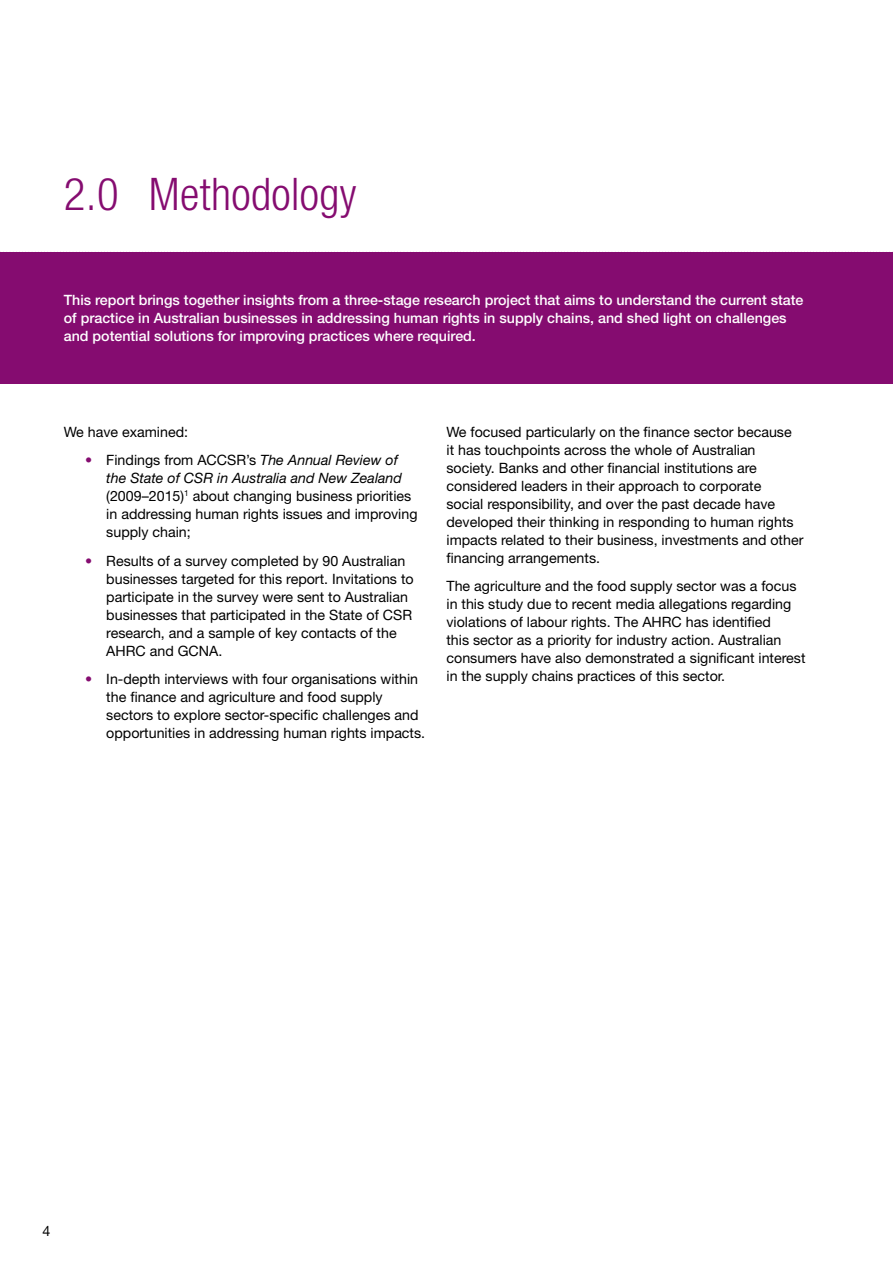
<style>
.page{position:relative;width:893px;height:1263px;background:#fff}
.page>*{position:absolute;margin:0;border:0;box-sizing:border-box;transform-origin:0 0}
.t1{font:300 condensed 45px "Helvetica Neue LT Std";letter-spacing:.01em;color:#850c70}
.t2{font:14.25px/18px "Helvetica Neue LT Std";color:#000}
.t3{font:500 14.25px/18px "Helvetica Neue LT Std";color:#fff}
.s1{color:#850c70}
.s2{font-style:italic}
</style>
<div class="page">
<div style="left:0;top:253px;width:893px;height:131px;background:#850c70"></div>
<svg style="left:0;top:252px;width:893px;height:1px"></svg>
<h1 class="t1" style="left:64px;top:168px;width:294px">2.0 Methodology</h1>
<p class="t3" style="left:64px;top:291px;width:741px">This report brings together insights from a three-stage research project that aims to understand the current state of practice in Australian businesses in addressing human rights in supply chains, and shed light on challenges and potential solutions for improving practices where required.</p>
<p class="t2" style="left:64px;top:422px;width:126px">We have examined:</p>
<p class="t2" style="left:106px;top:451px;width:313px;text-indent:-21px"><span class="s1">•</span> Findings from ACCSR’s <span class="s2">The Annual Review of the State of CSR in Australia and New Zealand </span>(2009–2015)<sup>1</sup> about changing business priorities in addressing human rights issues and improving supply chain;</p>
<p class="t2" style="left:106px;top:551px;width:309px;text-indent:-21px"><span class="s1">•</span> Results of a survey completed by 90 Australian businesses targeted for this report. Invitations to participate in the survey were sent to Australian businesses that participated in the State of CSR research, and a sample of key contacts of the AHRC and GCNA.</p>
<p class="t2" style="left:106px;top:670px;width:320px;text-indent:-21px"><span class="s1">•</span> In-depth interviews with four organisations within the finance and agriculture and food supply sectors to explore sector-specific challenges and opportunities in addressing human rights impacts.</p>
<p class="t2" style="left:446px;top:422px;width:358px">We focused particularly on the finance sector because<br>it has touchpoints across the whole of Australian society. Banks and other financial institutions are considered leaders in their approach to corporate<br>social responsibility, and over the past decade have developed their thinking in responding to human rights impacts related to their business, investments and other financing arrangements.</p>
<p class="t2" style="left:446px;top:577px;width:360px">The agriculture and the food supply sector was a focus in this study due to recent media allegations regarding violations of labour rights. The AHRC has identified<br>this sector as a priority for industry action. Australian consumers have also demonstrated a significant interest in the supply chains practices of this sector.</p>
<p class="t2" style="left:43px;top:1222px;width:9px">4</p>
</div>
